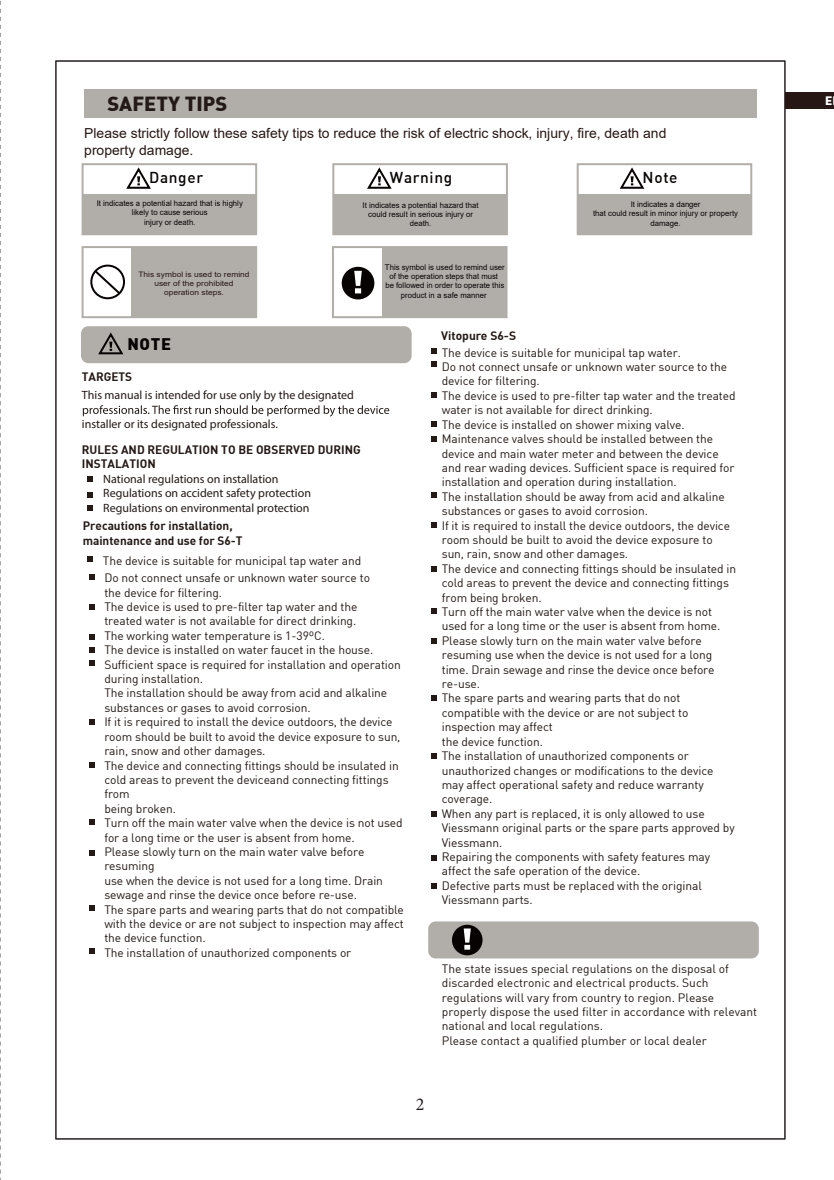
<style>
.page{position:relative;width:834px;height:1180px;background:#fff}
.page>*{position:absolute;margin:0;border:0;box-sizing:border-box;transform-origin:0 0}
.t1{font:900 20px "DIN";color:#231916}
.t2{font:18px "Minion Pro";color:#241d1e}
.t3{font:900 16.4px "DIN";color:#070303}
.t4{font:500 15.4px "DIN";letter-spacing:.04em;color:#070303}
.t5{font:13.8px/16.6px "Arial";color:#261714}
.t6{font:12px/14.4px "DIN";letter-spacing:-.01em;color:#231916}
.t7{font:12px/14.4px "Myriad Pro";color:#231916}
.t8{font:700 12px/14.2px "DIN";color:#231916}
.t9{font:900 12px "DIN";color:#fff}
.t10{font:7.8px/9.4px "Arial";color:#070303;text-align:center}
.t11{font:7.6px/9px "Arial";color:#261714;text-align:center;scale:1.11 1}
</style>
<div class="page">
<div style="left:84px;top:89px;width:672px;height:29px;background:#b1aeaa"></div>
<div style="left:82px;top:163px;width:175px;height:72px;border:2px solid #b1aeaa"></div>
<svg style="left:126px;top:167px;width:25px;height:22px"></svg>
<div style="left:83px;top:194px;width:173px;height:40px;background:#b1aeaa"></div>
<div style="left:82px;top:246px;width:175px;height:72px;border:2px solid #b1aeaa"></div>
<div style="left:132px;top:247px;width:124px;height:70px;background:#b1aeaa"></div>
<div style="left:332px;top:246px;width:175px;height:72px;border:2px solid #b1aeaa"></div>
<div style="left:382px;top:247px;width:124px;height:70px;background:#b1aeaa"></div>
<div style="left:332px;top:163px;width:176px;height:72px;border:2px solid #b1aeaa"></div>
<svg style="left:367px;top:167px;width:25px;height:22px"></svg>
<div style="left:333px;top:194px;width:174px;height:40px;background:#b1aeaa"></div>
<div style="left:576px;top:163px;width:176px;height:72px;border:2px solid #b1aeaa"></div>
<svg style="left:619px;top:167px;width:26px;height:22px"></svg>
<div style="left:577px;top:194px;width:174px;height:40px;background:#b1aeaa"></div>
<svg style="left:90px;top:264px;width:35px;height:36px"></svg>
<svg style="left:341px;top:267px;width:33px;height:32px"></svg>
<div style="left:81px;top:326px;width:330px;height:37px;background:#b1aeaa;border-radius:7px"></div>
<svg style="left:98px;top:332px;width:26px;height:23px"></svg>
<div style="left:428px;top:921px;width:330px;height:37px;background:#b1aeaa;border-radius:7px"></div>
<svg style="left:431px;top:361px;width:6px;height:6px"></svg>
<svg style="left:431px;top:392px;width:6px;height:6px"></svg>
<svg style="left:431px;top:421px;width:6px;height:6px"></svg>
<svg style="left:431px;top:436px;width:6px;height:6px"></svg>
<svg style="left:431px;top:492px;width:6px;height:6px"></svg>
<svg style="left:431px;top:522px;width:6px;height:6px"></svg>
<svg style="left:431px;top:566px;width:6px;height:6px"></svg>
<svg style="left:431px;top:608px;width:6px;height:6px"></svg>
<svg style="left:431px;top:638px;width:6px;height:6px"></svg>
<svg style="left:431px;top:695px;width:6px;height:5px"></svg>
<svg style="left:431px;top:753px;width:6px;height:5px"></svg>
<svg style="left:431px;top:811px;width:6px;height:5px"></svg>
<svg style="left:431px;top:855px;width:6px;height:5px"></svg>
<svg style="left:431px;top:883px;width:6px;height:5px"></svg>
<svg style="left:452px;top:924px;width:30px;height:31px"></svg>
<svg style="left:83px;top:405px;width:306px;height:11px"></svg>
<svg style="left:88px;top:556px;width:5px;height:6px"></svg>
<svg style="left:89px;top:574px;width:6px;height:6px"></svg>
<svg style="left:89px;top:604px;width:6px;height:5px"></svg>
<svg style="left:89px;top:634px;width:6px;height:5px"></svg>
<svg style="left:89px;top:647px;width:6px;height:5px"></svg>
<svg style="left:89px;top:660px;width:6px;height:6px"></svg>
<svg style="left:89px;top:719px;width:6px;height:5px"></svg>
<svg style="left:89px;top:762px;width:6px;height:6px"></svg>
<svg style="left:89px;top:819px;width:6px;height:5px"></svg>
<svg style="left:89px;top:850px;width:6px;height:5px"></svg>
<svg style="left:89px;top:905px;width:6px;height:6px"></svg>
<svg style="left:89px;top:948px;width:6px;height:5px"></svg>
<svg style="left:431px;top:348px;width:5px;height:6px"></svg>
<svg style="left:87px;top:476px;width:6px;height:6px"></svg>
<svg style="left:87px;top:492px;width:6px;height:6px"></svg>
<svg style="left:87px;top:505px;width:6px;height:6px"></svg>
<div style="left:785px;top:93px;width:48px;height:16px;background:#261714"></div>
<svg style="left:0;top:0;width:1px;height:1179px"></svg>
<h1 class="t1" style="left:107px;top:91px;width:121px">SAFETY TIPS</h1>
<p class="t5" style="left:84px;top:125px;width:583px">Please strictly follow these safety tips to reduce the risk of electric shock, injury, fire, death and property damage.</p>
<p class="t4" style="left:149px;top:168px;width:55px">Danger</p>
<p class="t4" style="left:390px;top:168px;width:64px">Warning</p>
<p class="t4" style="left:642px;top:168px;width:36px">Note</p>
<p class="t10" style="left:97px;top:199px;width:148px">It indicates a potential hazard that is highly likely to cause serious<br>injury or death.</p>
<p class="t10" style="left:362px;top:200px;width:117px">It indicates a potential hazard that could result in serious injury or death.</p>
<p class="t10" style="left:593px;top:200px;width:146px">It indicates a danger<br>that could result in minor injury or property damage.</p>
<p class="t11" style="left:138px;top:270px;width:102px">This symbol is used to remind user of the prohibited operation steps.</p>
<p class="t10" style="left:385px;top:262px;width:121px">This symbol is used to remind user of the operation steps that must<br>be followed in order to operate this product in a safe manner</p>
<h3 class="t3" style="left:127px;top:333px;width:45px">NOTE</h3>
<p class="t8" style="left:82px;top:368px;width:52px">TARGETS</p>
<p class="t8" style="left:441px;top:328px;width:76px">Vitopure S6-S</p>
<p class="t6" style="left:441px;top:345px;width:296px">The device is suitable for municipal tap water.<br>Do not connect unsafe or unknown water source to the device for filtering.<br>The device is used to pre-filter tap water and the treated water is not available for direct drinking.<br>The device is installed on shower mixing valve.<br>Maintenance valves should be installed between the device and main water meter and between the device and rear wading devices. Sufficient space is required for installation and operation during installation.<br>The installation should be away from acid and alkaline substances or gases to avoid corrosion.<br>If it is required to install the device outdoors, the device room should be built to avoid the device exposure to sun, rain, snow and other damages.<br>The device and connecting fittings should be insulated in cold areas to prevent the device and connecting fittings from being broken.<br>Turn off the main water valve when the device is not used for a long time or the user is absent from home.<br>Please slowly turn on the main water valve before resuming use when the device is not used for a long time. Drain sewage and rinse the device once before re-use.<br>The spare parts and wearing parts that do not compatible with the device or are not subject to inspection may affect<br>the device function.<br>The installation of unauthorized components or unauthorized changes or modifications to the device may affect operational safety and reduce warranty coverage.<br>When any part is replaced, it is only allowed to use Viessmann original parts or the spare parts approved by Viessmann.<br>Repairing the components with safety features may affect the safe operation of the device.<br>Defective parts must be replaced with the original Viessmann parts.</p>
<p class="t7" style="left:82px;top:388px;width:273px">This manual is intended for use only by the designated</p>
<p class="t7" style="left:82px;top:417px;width:197px">installer or its designated professionals.</p>
<p class="t8" style="left:82px;top:441px;width:280px">RULES AND REGULATION TO BE OBSERVED DURING<br>INSTALATION</p>
<p class="t7" style="left:103px;top:471px;width:209px">National regulations on installation<br>Regulations on accident safety protection<br>Regulations on environmental protection</p>
<p class="t8" style="left:83px;top:518px;width:161px">Precautions for installation, maintenance and use for S6-T</p>
<p class="t6" style="left:103px;top:552px;width:268px;line-height:17.2px">The device is suitable for municipal tap water and<br>Do not connect unsafe or unknown water source to</p>
<p class="t6" style="left:104px;top:584px;width:301px">the device for filtering.<br>The device is used to pre-filter tap water and the<br>treated water is not available for direct drinking.<br>The working water temperature is 1-39ºC.<br>The device is installed on water faucet in the house.<br>Sufficient space is required for installation and operation during installation.<br>The installation should be away from acid and alkaline substances or gases to avoid corrosion.<br>If it is required to install the device outdoors, the device room should be built to avoid the device exposure to sun, rain, snow and other damages.<br>The device and connecting fittings should be insulated in cold areas to prevent the deviceand connecting fittings from<br>being broken.<br>Turn off the main water valve when the device is not used for a long time or the user is absent from home.<br>Please slowly turn on the main water valve before resuming<br>use when the device is not used for a long time. Drain sewage and rinse the device once before re-use.<br>The spare parts and wearing parts that do not compatible with the device or are not subject to inspection may affect the device function.<br>The installation of unauthorized components or</p>
<p class="t6" style="left:441px;top:960px;width:317px">The state issues special regulations on the disposal of discarded electronic and electrical products. Such regulations will vary from country to region. Please properly dispose the used filter in accordance with relevant national and local regulations.<br>Please contact a qualified plumber or local dealer</p>
<h2 class="t2" style="left:416px;top:1091px;width:10px">2</h2>
<p class="t9" style="left:825px;top:93px;width:9px">E</p>
</div>
